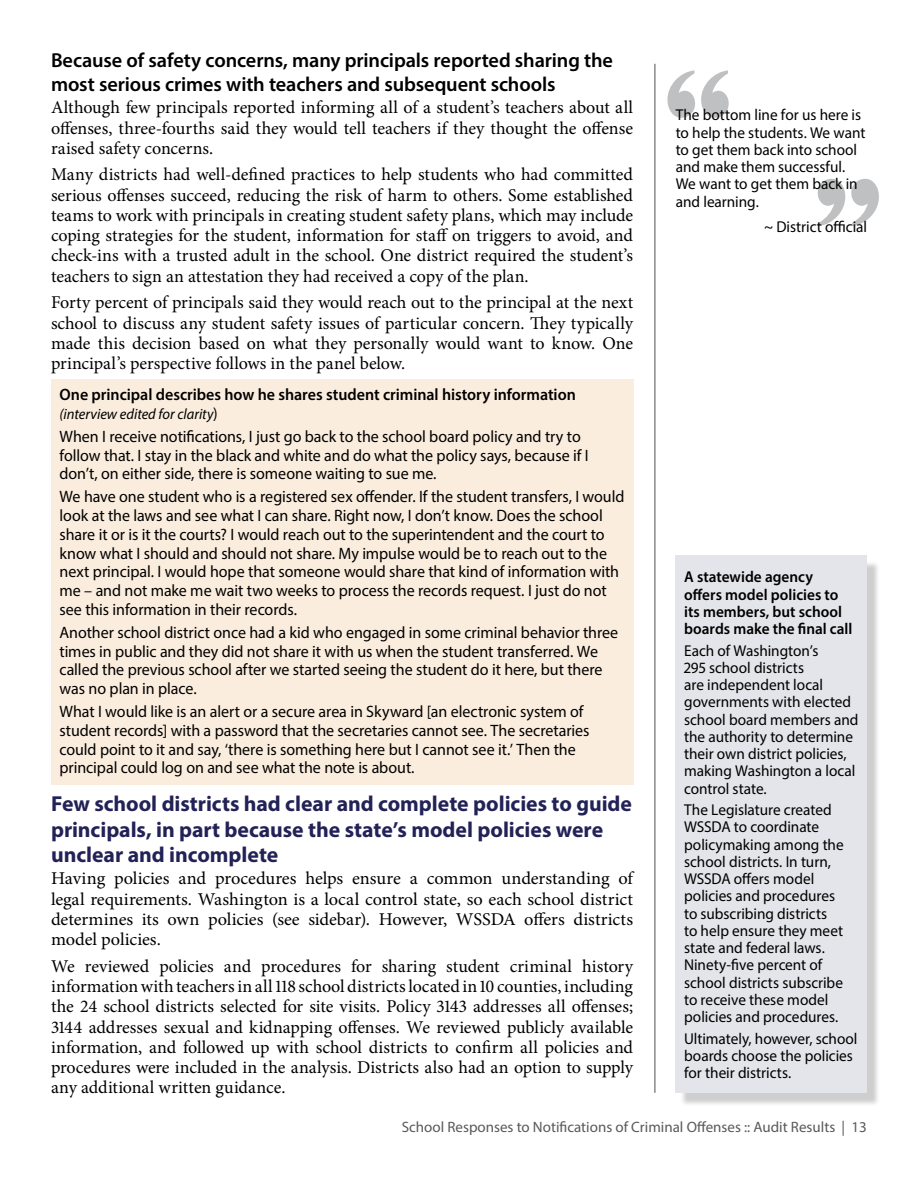
<style>
.page{position:relative;width:918px;height:1188px;background:#fff}
.page>*{position:absolute;margin:0;border:0;box-sizing:border-box;transform-origin:0 0}
.t1{font:700 21.75px/25.5px "Myriad Pro";letter-spacing:-.005em;color:#232257}
.t2{font:600 20.25px/24px "Myriad Pro";letter-spacing:-.005em;color:#000}
.t3{font:18px/20.2px "Minion Pro";letter-spacing:-.005em;color:#000;text-align:justify}
.t4{font:16.5px/18.8px "Myriad Pro";letter-spacing:-.005em;color:#000}
.t5{font:600 16.5px "Myriad Pro";letter-spacing:-.005em;color:#000}
.t6{font:15.75px/17.2px "Myriad Pro";letter-spacing:-.005em;color:#000}
.t7{font:600 15.75px/17.2px "Myriad Pro";color:#000}
.t8{font:15px "Myriad Pro";color:#58595b}
.t9{font:italic 15px "Myriad Pro";color:#000}
.s1{font-style:normal;font-size:16.5px}
</style>
<div class="page">
<hr style="left:654px;top:64px;width:1px;height:1029px;background:#58595b">
<div style="left:680px;top:560px;width:201px;height:546px;background:#000;opacity:.2"></div>
<div style="left:676px;top:556px;width:191px;height:537px;background:#e4e4eb"></div>
<svg style="left:667px;top:70px;width:62px;height:48px"></svg>
<svg style="left:818px;top:179px;width:61px;height:47px"></svg>
<div style="left:51px;top:379px;width:582px;height:406px;background:#fbedde"></div>
<p class="t2" style="left:51px;top:48px;width:564px">Because of safety concerns, many principals reported sharing the most serious crimes with teachers and subsequent schools</p>
<p class="t3" style="left:51px;top:98px;width:584px">Although few principals reported informing all of a student’s teachers about all offenses, three-fourths said they would tell teachers if they thought the offense raised safety concerns.</p>
<p class="t3" style="left:51px;top:165px;width:584px">Many districts had well-defined practices to help students who had committed serious offenses succeed, reducing the risk of harm to others. Some established teams to work with principals in creating student safety plans, which may include coping strategies for the student, information for staff on triggers to avoid, and check-ins with a trusted adult in the school. One district required the student’s teachers to sign an attestation they had received a copy of the plan.</p>
<p class="t3" style="left:51px;top:293px;width:584px">Forty percent of principals said they would reach out to the principal at the next school to discuss any student safety issues of particular concern. They typically made this decision based on what they personally would want to know. One principal’s perspective follows in the panel below.</p>
<p class="t5" style="left:60px;top:384px;width:518px">One principal describes how he shares student criminal history information</p>
<p class="t9" style="left:60px;top:405px;width:160px">(interview edited for clarity<span class="s1">)</span></p>
<p class="t4" style="left:60px;top:427px;width:531px">When I receive notifications, I just go back to the school board policy and try to follow that. I stay in the black and white and do what the policy says, because if I don’t, on either side, there is someone waiting to sue me.</p>
<p class="t4" style="left:60px;top:487px;width:566px">We have one student who is a registered sex offender. If the student transfers, I would look at the laws and see what I can share. Right now, I don’t know. Does the school share it or is it the courts? I would reach out to the superintendent and the court to know what I should and should not share. My impulse would be to reach out to the next principal. I would hope that someone would share that kind of information with me – and not make me wait two weeks to process the records request. I just do not see this information in their records.</p>
<p class="t4" style="left:60px;top:623px;width:560px">Another school district once had a kid who engaged in some criminal behavior three times in public and they did not share it with us when the student transferred. We called the previous school after we started seeing the student do it here, but there was no plan in place.</p>
<p class="t4" style="left:60px;top:702px;width:532px">What I would like is an alert or a secure area in Skyward [an electronic system of student records] with a password that the secretaries cannot see. The secretaries could point to it and say, ‘there is something here but I cannot see it.’ Then the principal could log on and see what the note is about.</p>
<p class="t1" style="left:51px;top:790px;width:583px">Few school districts had clear and complete policies to guide principals, in part because the state’s model policies were unclear and incomplete</p>
<p class="t3" style="left:51px;top:869px;width:584px">Having policies and procedures helps ensure a common understanding of legal requirements. Washington is a local control state, so each school district determines its own policies (see sidebar). However, WSSDA offers districts model policies.</p>
<p class="t3" style="left:51px;top:956px;width:584px">We reviewed policies and procedures for sharing student criminal history information with teachers in all 118 school districts located in 10 counties, including the 24 school districts selected for site visits. Policy 3143 addresses all offenses; 3144 addresses sexual and kidnapping offenses. We reviewed publicly available information, and followed up with school districts to confirm all policies and procedures were included in the analysis. Districts also had an option to supply any additional written guidance.</p>
<p class="t6" style="left:676px;top:106px;width:191px">The bottom line for us here is to help the students. We want to get them back into school and make them successful.<br>We want to get them back in and learning.</p>
<p class="t6" style="left:764px;top:218px;width:105px">~ District official</p>
<p class="t7" style="left:684px;top:568px;width:170px">A statewide agency offers model policies to its members, but school boards make the final call</p>
<p class="t6" style="left:684px;top:641px;width:176px">Each of Washington’s<br>295 school districts<br>are independent local governments with elected school board members and the authority to determine their own district policies, making Washington a local control state.</p>
<p class="t6" style="left:684px;top:801px;width:161px">The Legislature created<br>WSSDA to coordinate policymaking among the school districts. In turn,<br>WSSDA offers model policies and procedures to subscribing districts to help ensure they meet state and federal laws.<br>Ninety-five percent of school districts subscribe to receive these model policies and procedures.</p>
<p class="t6" style="left:684px;top:1029px;width:175px">Ultimately, however, school boards choose the policies for their districts.</p>
<p class="t8" style="left:402px;top:1118px;width:467px">School Responses to Notifications of Criminal Offenses :: Audit Results | 13</p>
</div>
